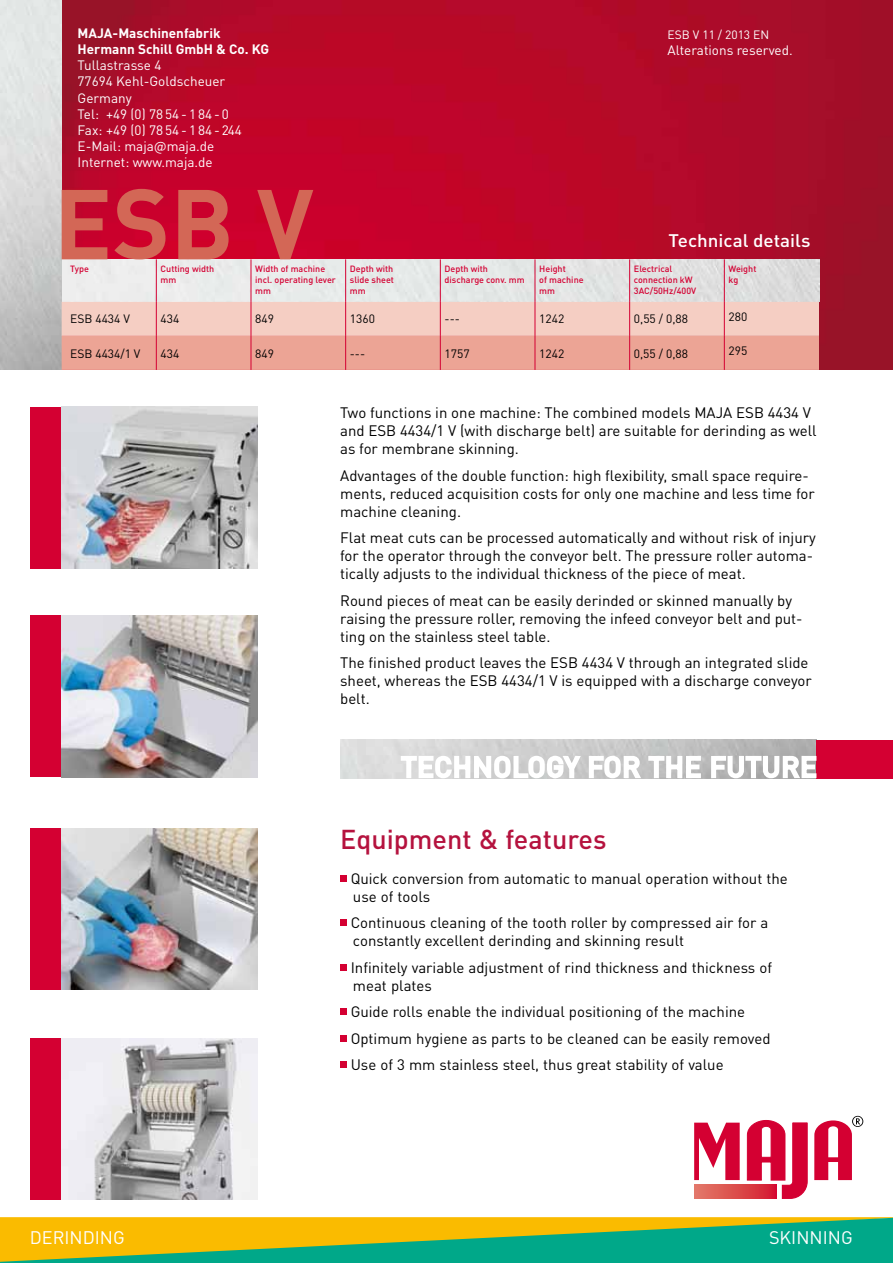
<style>
.page{position:relative;width:893px;height:1263px;background:#fff}
.page>*{position:absolute;margin:0;border:0;box-sizing:border-box;transform-origin:0 0}
.t1{font:700 97.5px "DIN Pro";color:#d36756}
.t2{font:500 27px "DIN Pro";color:#b5123e}
.t3{font:18px "DIN Pro";color:#fff}
.t4{font:500 18px "DIN Pro";color:#fff;scale:1.05 1}
.t5{font:15px/18px "DIN Pro";color:#000}
.t6{font:13.5px/16.2px "DIN Pro";color:#fff}
.t7{font:700 13.5px/16.2px "DIN Pro";color:#fff}
.t8{font:12px "DIN Pro";color:#000}
.t9{font:12px "DIN Pro";color:#fff}
.t10{font:500 9px/10.8px "DIN Pro";color:#d40032}
</style>
<div class="page">
<img style="left:0;top:0;width:893px;height:370px">
<img style="left:62px;top:259px;width:757px;height:43px">
<div style="left:30px;top:615px;width:32px;height:162px;background:#d40032"></div>
<div style="left:30px;top:828px;width:32px;height:162px;background:#d40032"></div>
<div style="left:30px;top:407px;width:32px;height:161px;background:#d40032"></div>
<div style="left:30px;top:1038px;width:32px;height:162px;background:#d40032"></div>
<img style="left:62px;top:615px;width:195px;height:162px">
<img style="left:62px;top:828px;width:195px;height:162px">
<img style="left:62px;top:1038px;width:195px;height:162px">
<img style="left:62px;top:407px;width:195px;height:161px">
<svg style="left:694px;top:1122px;width:46px;height:58px"></svg>
<svg style="left:747px;top:1120px;width:61px;height:79px"></svg>
<svg style="left:814px;top:1116px;width:49px;height:64px"></svg>
<svg style="left:694px;top:1185px;width:83px;height:14px"></svg>
<div style="left:816px;top:740px;width:77px;height:38px;background:#d40032"></div>
<svg style="left:0;top:1217px;width:893px;height:46px;background:#7bb146"></svg>
<svg style="left:62px;top:302px;width:757px;height:68px;background:#f0b7ab"></svg>
<hr style="left:156px;top:259px;width:1px;height:43px;background:#d40032">
<hr style="left:251px;top:259px;width:1px;height:43px;background:#d40032">
<hr style="left:345px;top:259px;width:1px;height:43px;background:#d40032">
<hr style="left:440px;top:259px;width:1px;height:43px;background:#d40032">
<hr style="left:535px;top:259px;width:1px;height:43px;background:#d40032">
<hr style="left:629px;top:259px;width:1px;height:43px;background:#d40032">
<hr style="left:724px;top:259px;width:1px;height:43px;background:#d40032">
<hr style="left:156px;top:302px;width:1px;height:34px;background:#d40032">
<hr style="left:251px;top:302px;width:1px;height:34px;background:#d40032">
<hr style="left:345px;top:302px;width:1px;height:34px;background:#d40032">
<hr style="left:440px;top:302px;width:1px;height:34px;background:#d40032">
<hr style="left:535px;top:302px;width:1px;height:34px;background:#d40032">
<hr style="left:629px;top:302px;width:1px;height:34px;background:#d40032">
<hr style="left:724px;top:302px;width:1px;height:34px;background:#d40032">
<hr style="left:156px;top:336px;width:1px;height:34px;background:#d40032">
<hr style="left:251px;top:336px;width:1px;height:34px;background:#d40032">
<hr style="left:345px;top:336px;width:1px;height:34px;background:#d40032">
<hr style="left:440px;top:336px;width:1px;height:34px;background:#d40032">
<hr style="left:535px;top:336px;width:1px;height:34px;background:#d40032">
<hr style="left:629px;top:336px;width:1px;height:34px;background:#d40032">
<hr style="left:724px;top:336px;width:1px;height:34px;background:#d40032">
<svg style="left:399px;top:751px;width:303px;height:28px"></svg>
<svg style="left:710px;top:754px;width:108px;height:25px"></svg>
<div style="left:340px;top:875px;width:7px;height:7px;background:#d40032"></div>
<div style="left:340px;top:920px;width:7px;height:6px;background:#d40032"></div>
<div style="left:340px;top:964px;width:7px;height:7px;background:#d40032"></div>
<div style="left:340px;top:1009px;width:7px;height:6px;background:#d40032"></div>
<div style="left:340px;top:1035px;width:7px;height:7px;background:#d40032"></div>
<div style="left:340px;top:1062px;width:7px;height:6px;background:#d40032"></div>
<p class="t7" style="left:78px;top:24px;width:193px">MAJA-Maschinenfabrik<br>Hermann Schill GmbH &amp; Co. KG</p>
<p class="t6" style="left:78px;top:57px;width:166px">Tullastrasse 4<br>77694 Kehl-Goldscheuer<br>Germany<br>Tel: +49 (0) 78 54 - 1 84 - 0<br>Fax: +49 (0) 78 54 - 1 84 - 244<br>E-Mail: maja@maja.de<br>Internet: www.maja.de</p>
<h1 class="t1" style="left:54px;top:158px;width:262px">ESB V</h1>
<p class="t9" style="left:668px;top:26px;width:103px">ESB V 11 / 2013 EN</p>
<p class="t6" style="left:668px;top:41px;width:127px">Alterations reserved.</p>
<p class="t4" style="left:668px;top:228px;width:137px">Technical details</p>
<p class="t10" style="left:70px;top:263px;width:20px">Type</p>
<p class="t10" style="left:161px;top:263px;width:55px">Cutting width mm</p>
<p class="t10" style="left:255px;top:263px;width:82px">Width of machine incl. operating lever mm</p>
<p class="t10" style="left:350px;top:263px;width:46px;text-align:justify">Depth with slide sheet mm</p>
<p class="t10" style="left:445px;top:263px;width:81px">Depth with discharge conv. mm</p>
<p class="t10" style="left:539px;top:263px;width:46px">Height<br>of machine mm</p>
<p class="t10" style="left:634px;top:263px;width:64px">Electrical connection kW<br>3AC/50Hz/400V</p>
<p class="t10" style="left:729px;top:263px;width:29px">Weight kg</p>
<p class="t8" style="left:70px;top:311px;width:61px">ESB 4434 V</p>
<p class="t8" style="left:161px;top:311px;width:20px">434</p>
<p class="t8" style="left:255px;top:311px;width:20px">849</p>
<p class="t8" style="left:350px;top:311px;width:27px">1360</p>
<p class="t8" style="left:445px;top:311px;width:17px">---</p>
<p class="t8" style="left:539px;top:311px;width:27px">1242</p>
<p class="t8" style="left:634px;top:311px;width:56px">0,55 / 0,88</p>
<p class="t8" style="left:729px;top:309px;width:20px">280</p>
<p class="t8" style="left:70px;top:345px;width:72px">ESB 4434/1 V</p>
<p class="t8" style="left:161px;top:345px;width:20px">434</p>
<p class="t8" style="left:255px;top:345px;width:20px">849</p>
<p class="t8" style="left:350px;top:345px;width:17px">---</p>
<p class="t8" style="left:445px;top:345px;width:27px">1757</p>
<p class="t8" style="left:539px;top:345px;width:27px">1242</p>
<p class="t8" style="left:634px;top:345px;width:56px">0,55 / 0,88</p>
<p class="t8" style="left:728px;top:343px;width:20px">295</p>
<p class="t5" style="left:340px;top:403px;width:478px">Two functions in one machine: The combined models MAJA ESB 4434 V and ESB 4434/1 V (with discharge belt) are suitable for derinding as well as for membrane skinning.</p>
<p class="t5" style="left:340px;top:466px;width:476px">Advantages of the double function: high flexibility, small space require&shy;ments, reduced acquisition costs for only one machine and less time for machine cleaning.</p>
<p class="t5" style="left:340px;top:528px;width:477px">Flat meat cuts can be processed automatically and without risk of injury for the operator through the conveyor belt. The pressure roller automa&shy;tically adjusts to the individual thickness of the piece of meat.</p>
<p class="t5" style="left:340px;top:591px;width:464px">Round pieces of meat can be easily derinded or skinned manually by raising the pressure roller, removing the infeed conveyor belt and put&shy;ting on the stainless steel table.</p>
<p class="t5" style="left:340px;top:653px;width:473px">The finished product leaves the ESB 4434 V through an integrated slide sheet, whereas the ESB 4434/1 V is equipped with a discharge conveyor belt.</p>
<h2 class="t2" style="left:340px;top:821px;width:268px">Equipment &amp; features</h2>
<p class="t5" style="left:351px;top:869px;width:439px">Quick conversion from automatic to manual operation without the use of tools</p>
<p class="t5" style="left:351px;top:913px;width:419px">Continuous cleaning of the tooth roller by compressed air for a constantly excellent derinding and skinning result</p>
<p class="t5" style="left:351px;top:958px;width:423px">Infinitely variable adjustment of rind thickness and thickness of meat plates</p>
<p class="t5" style="left:351px;top:998px;width:421px;line-height:26.5px">Guide rolls enable the individual positioning of the machine<br>Optimum hygiene as parts to be cleaned can be easily removed<br>Use of 3 mm stainless steel, thus great stability of value</p>
<p class="t3" style="left:30px;top:1226px;width:97px">DERINDING</p>
<p class="t3" style="left:769px;top:1226px;width:85px">SKINNING</p>
</div>
